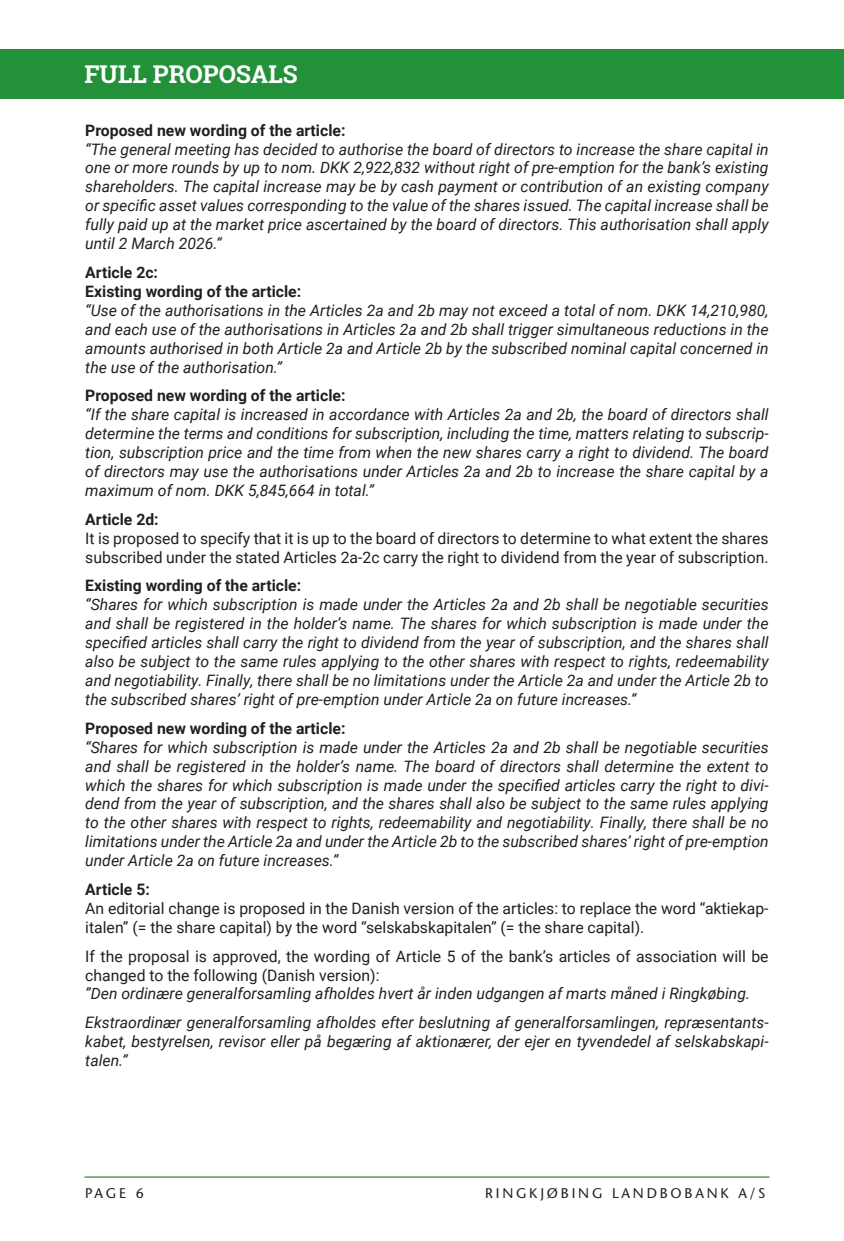
<style>
.page{position:relative;width:844px;height:1241px;background:#fff}
.page>*{position:absolute;margin:0;border:0;box-sizing:border-box;transform-origin:0 0}
.t1{font:700 24.5px "Roboto Slab";color:#fff}
.t2{font:italic 15.75px/18.9px "Roboto";color:#231f20;text-align:justify}
.t3{font:15.75px/18.9px "Roboto";color:#231f20}
.t4{font:700 15.75px/18.9px "Roboto";color:#231f20}
.t5{font:500 14px "Stone Sans Std";letter-spacing:.2em;color:#231f20}
</style>
<div class="page">
<hr style="left:84px;top:1176px;width:685px;height:1px;background:#23913a">
<div style="left:0;top:50px;width:843px;height:49px;background:#23913a"></div>
<h1 class="t1" style="left:84px;top:57px;width:215px">FULL PROPOSALS</h1>
<p class="t4" style="left:85px;top:120px;width:262px">Proposed new wording of the article:</p>
<p class="t2" style="left:85px;top:139px;width:684px">“The general meeting has decided to authorise the board of directors to increase the share capital in one or more rounds by up to nom. DKK 2,922,832 without right of pre-emption for the bank’s existing shareholders. The capital increase may be by cash payment or contribution of an existing company or specific asset values corresponding to the value of the shares issued. The capital increase shall be fully paid up at the market price ascertained by the board of directors. This authorisation shall apply until 2 March 2026.”</p>
<p class="t4" style="left:85px;top:262px;width:217px">Article 2c:<br>Existing wording of the article:</p>
<p class="t2" style="left:85px;top:300px;width:684px">“Use of the authorisations in the Articles 2a and 2b may not exceed a total of nom. DKK 14,210,980, and each use of the authorisations in Articles 2a and 2b shall trigger simultaneous reductions in the amounts authorised in both Article 2a and Article 2b by the subscribed nominal capital concerned in the use of the authorisation.”</p>
<p class="t4" style="left:85px;top:385px;width:262px">Proposed new wording of the article:</p>
<p class="t2" style="left:85px;top:404px;width:684px">“If the share capital is increased in accordance with Articles 2a and 2b, the board of directors shall determine the terms and conditions for subscription, including the time, matters relating to subscrip&shy;tion, subscription price and the time from when the new shares carry a right to dividend. The board of directors may use the authorisations under Articles 2a and 2b to increase the share capital by a maximum of nom. DKK 5,845,664 in total.”</p>
<p class="t4" style="left:85px;top:509px;width:75px">Article 2d:</p>
<p class="t3" style="left:85px;top:528px;width:684px">It is proposed to specify that it is up to the board of directors to determine to what extent the shares subscribed under the stated Articles 2a-2c carry the right to dividend from the year of subscription.</p>
<p class="t4" style="left:85px;top:575px;width:217px">Existing wording of the article:</p>
<p class="t2" style="left:85px;top:594px;width:684px">“Shares for which subscription is made under the Articles 2a and 2b shall be negotiable securities and shall be registered in the holder’s name. The shares for which subscription is made under the specified articles shall carry the right to dividend from the year of subscription, and the shares shall also be subject to the same rules applying to the other shares with respect to rights, redeemability and negotiability. Finally, there shall be no limitations under the Article 2a and under the Article 2b to the subscribed shares’ right of pre-emption under Article 2a on future increases.”</p>
<p class="t4" style="left:85px;top:718px;width:262px">Proposed new wording of the article:</p>
<p class="t2" style="left:85px;top:737px;width:684px">“Shares for which subscription is made under the Articles 2a and 2b shall be negotiable securities and shall be registered in the holder’s name. The board of directors shall determine the extent to which the shares for which subscription is made under the specified articles carry the right to divi&shy;dend from the year of subscription, and the shares shall also be subject to the same rules applying to the other shares with respect to rights, redeemability and negotiability. Finally, there shall be no limitations under the Article 2a and under the Article 2b to the subscribed shares’ right of pre-emption under Article 2a on future increases.”</p>
<p class="t4" style="left:85px;top:879px;width:66px">Article 5:</p>
<p class="t3" style="left:85px;top:898px;width:684px">An editorial change is proposed in the Danish version of the articles: to replace the word “aktiekap&shy;italen” (= the share capital) by the word “selskabskapitalen” (= the share capital).</p>
<p class="t3" style="left:85px;top:945px;width:684px">If the proposal is approved, the wording of Article 5 of the bank’s articles of association will be changed to the following (Danish version):</p>
<p class="t2" style="left:85px;top:978px;width:684px;line-height:28.9px">”Den ordinære generalforsamling afholdes hvert år inden udgangen af marts måned i Ringkøbing.<br>Ekstraordinær generalforsamling afholdes efter beslutning af generalforsamlingen, repræsentants-</p>
<p class="t2" style="left:85px;top:1031px;width:684px">kabet, bestyrelsen, revisor eller på begæring af aktionærer, der ejer en tyvendedel af selskabskapi&shy;talen.”</p>
<p class="t5" style="left:85px;top:1184px;width:60px">PAGE 6</p>
<p class="t5" style="left:485px;top:1184px;width:281px">RINGKJØBING LANDBOBANK A/S</p>
</div>
